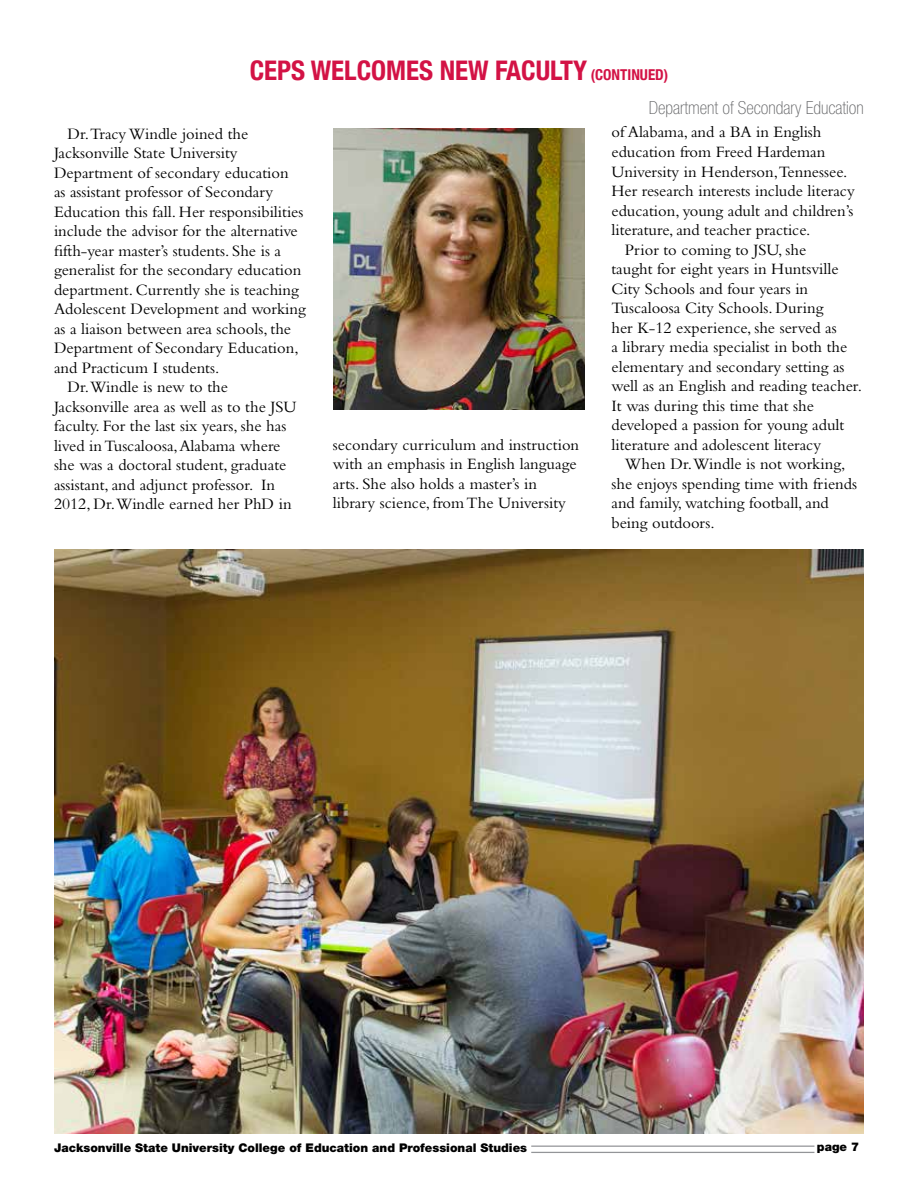
<style>
.page{position:relative;width:918px;height:1188px;background:#fff}
.page>*{position:absolute;margin:0;border:0;box-sizing:border-box;transform-origin:0 0}
.t1{font:700 condensed 27px "Helvetica Neue";color:#d31245}
.t2{font:100 condensed 18px "Helvetica Neue";color:#636466}
.t3{font:16.5px/19.5px "Bembo Std";color:#000}
.t4{font:900 12px "Helvetica Neue";color:#000}
.s1{font-size:15px}
</style>
<div class="page">
<hr style="left:531px;top:1146px;width:283px;height:1px;background:#939598">
<hr style="left:531px;top:1152px;width:283px;height:1px;background:#939598">
<img style="left:54px;top:550px;width:809px;height:584px">
<img style="left:333px;top:128px;width:252px;height:282px">
<h1 class="t1" style="left:250px;top:48px;width:15px">CEPS</h1>
<h1 class="t1" style="left:311px;top:48px;width:359px">WELCOMES NEW FACULTY <span class="s1">(CONTINUED)</span></h1>
<p class="t3" style="left:67px;top:123px;width:182px">Dr.Tracy Windle joined the</p>
<p class="t3" style="left:54px;top:143px;width:185px">Jacksonville State University</p>
<p class="t3" style="left:54px;top:162px;width:236px">Department of secondary education</p>
<p class="t3" style="left:54px;top:182px;width:221px">as assistant professor of Secondary</p>
<p class="t3" style="left:54px;top:201px;width:251px">Education this fall. Her responsibilities</p>
<p class="t3" style="left:54px;top:221px;width:245px">include the advisor for the alternative</p>
<p class="t3" style="left:54px;top:240px;width:229px">fifth-year master’s students. She is a</p>
<p class="t3" style="left:54px;top:260px;width:249px">generalist for the secondary education</p>
<p class="t3" style="left:54px;top:279px;width:246px">department. Currently she is teaching</p>
<p class="t3" style="left:54px;top:299px;width:253px">Adolescent Development and working</p>
<p class="t3" style="left:54px;top:318px;width:239px">as a liaison between area schools, the</p>
<p class="t3" style="left:54px;top:338px;width:246px">Department of Secondary Education,</p>
<p class="t3" style="left:54px;top:357px;width:167px">and Practicum I students.</p>
<p class="t3" style="left:67px;top:377px;width:162px">Dr.Windle is new to the</p>
<p class="t3" style="left:54px;top:396px;width:244px">Jacksonville area as well as to the JSU</p>
<p class="t3" style="left:54px;top:416px;width:234px">faculty. For the last six years, she has</p>
<p class="t3" style="left:54px;top:435px;width:228px">lived in Tuscaloosa, Alabama where</p>
<p class="t3" style="left:54px;top:455px;width:234px">she was a doctoral student, graduate</p>
<p class="t3" style="left:54px;top:474px;width:223px">assistant, and adjunct professor. In</p>
<p class="t3" style="left:54px;top:494px;width:239px">2012, Dr.Windle earned her PhD in</p>
<p class="t3" style="left:333px;top:434px;width:248px">secondary curriculum and instruction with an emphasis in English language arts. She also holds a master’s in library science, from The University</p>
<p class="t2" style="left:649px;top:98px;width:217px">Department of Secondary Education</p>
<p class="t3" style="left:612px;top:122px;width:212px">of Alabama, and a BA in English</p>
<p class="t3" style="left:612px;top:142px;width:215px">education from Freed Hardeman</p>
<p class="t3" style="left:612px;top:161px;width:237px">University in Henderson,Tennessee.</p>
<p class="t3" style="left:612px;top:181px;width:245px">Her research interests include literacy</p>
<p class="t3" style="left:612px;top:200px;width:243px">education, young adult and children’s</p>
<p class="t3" style="left:612px;top:220px;width:200px">literature, and teacher practice.</p>
<p class="t3" style="left:625px;top:239px;width:183px">Prior to coming to JSU, she</p>
<p class="t3" style="left:612px;top:259px;width:229px">taught for eight years in Huntsville</p>
<p class="t3" style="left:612px;top:278px;width:198px">City Schools and four years in</p>
<p class="t3" style="left:612px;top:298px;width:214px">Tuscaloosa City Schools. During</p>
<p class="t3" style="left:612px;top:317px;width:227px">her K-12 experience, she served as</p>
<p class="t3" style="left:612px;top:337px;width:237px">a library media specialist in both the</p>
<p class="t3" style="left:612px;top:356px;width:235px">elementary and secondary setting as</p>
<p class="t3" style="left:612px;top:376px;width:252px">well as an English and reading teacher.</p>
<p class="t3" style="left:612px;top:395px;width:204px">It was during this time that she</p>
<p class="t3" style="left:612px;top:415px;width:234px">developed a passion for young adult</p>
<p class="t3" style="left:612px;top:434px;width:211px">literature and adolescent literacy</p>
<p class="t3" style="left:625px;top:454px;width:222px">When Dr.Windle is not working,</p>
<p class="t3" style="left:612px;top:473px;width:247px">she enjoys spending time with friends</p>
<p class="t3" style="left:612px;top:493px;width:219px">and family, watching football, and</p>
<p class="t3" style="left:612px;top:512px;width:105px">being outdoors.</p>
<p class="t4" style="left:54px;top:1141px;width:475px">Jacksonville State University College of Education and Professional Studies</p>
<p class="t4" style="left:817px;top:1140px;width:44px">page 7</p>
</div>
